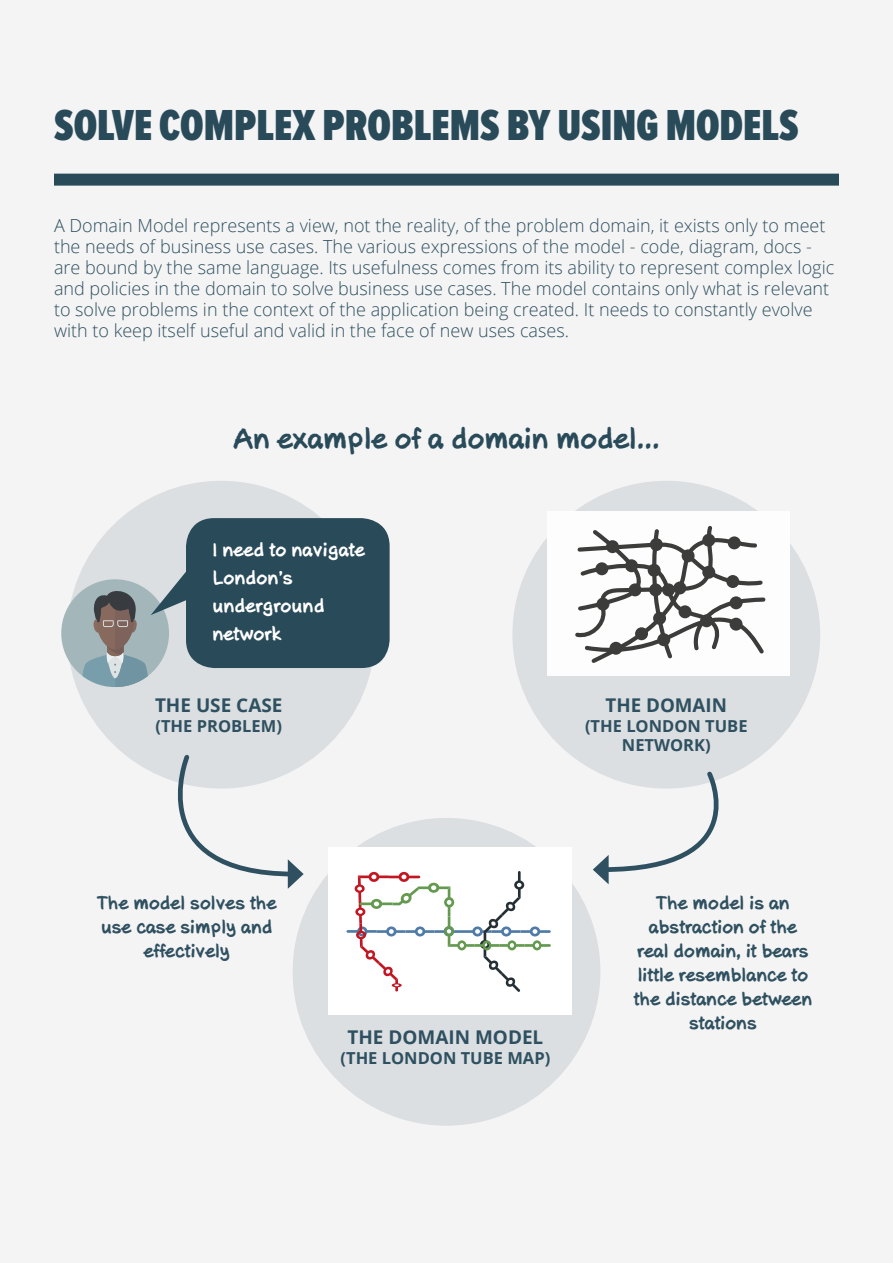
<style>
.page{position:relative;width:893px;height:1263px;background:#f4f4f4}
.page>*{position:absolute;margin:0;border:0;box-sizing:border-box;transform-origin:0 0}
.t1{font:900 45px "Proxima Nova Ex Cn";color:#294a59}
.t2{font:700 27.9px "Axure Handwriting";color:#294a59}
.t3{font:700 18.9px "Open Sans";color:#2f5060}
.t4{font:700 18.45px/27.9px "Axure Handwriting";color:#fff}
.t5{font:300 18px/21px "Open Sans";color:#2f5060}
.t6{font:700 18px/24px "Axure Handwriting";color:#2f5060;text-align:center}
.t7{font:700 16.5px/19.8px "Open Sans";color:#2f5060;text-align:center}
</style>
<div class="page">
<div style="left:293px;top:818px;width:307px;height:308px;background:#dbdfe1;border-radius:50%"></div>
<div style="left:512px;top:481px;width:308px;height:307px;background:#dbdfe1;border-radius:50%"></div>
<div style="left:67px;top:481px;width:308px;height:307px;background:#dbdfe1;border-radius:50%"></div>
<div style="left:54px;top:174px;width:785px;height:12px;background:#294a59"></div>
<div style="left:328px;top:847px;width:243px;height:168px;background:#fff"></div>
<svg style="left:346px;top:871px;width:205px;height:121px"></svg>
<div style="left:61px;top:579px;width:108px;height:108px;background:#a3b7bb;border-radius:54px"></div>
<div style="left:186px;top:518px;width:204px;height:150px;background:#294a59;border-radius:28px"></div>
<svg style="left:81px;top:556px;width:132px;height:131px"></svg>
<svg style="left:140px;top:755px;width:164px;height:134px"></svg>
<svg style="left:593px;top:769px;width:148px;height:115px"></svg>
<div style="left:547px;top:511px;width:243px;height:165px;background:#fdfdfd"></div>
<svg style="left:575px;top:526px;width:191px;height:137px"></svg>
<div style="left:606px;top:540px;width:13px;height:13px;background:#3c3c3b;border-radius:50%"></div>
<div style="left:625px;top:559px;width:13px;height:13px;background:#3c3c3b;border-radius:50%"></div>
<div style="left:629px;top:583px;width:12px;height:13px;background:#3c3c3b;border-radius:50%"></div>
<div style="left:596px;top:598px;width:13px;height:12px;background:#3c3c3b;border-radius:50%"></div>
<div style="left:648px;top:564px;width:13px;height:13px;background:#3c3c3b;border-radius:50%"></div>
<div style="left:650px;top:538px;width:13px;height:13px;background:#3c3c3b;border-radius:50%"></div>
<div style="left:682px;top:549px;width:13px;height:13px;background:#3c3c3b;border-radius:50%"></div>
<div style="left:702px;top:566px;width:13px;height:13px;background:#3c3c3b;border-radius:50%"></div>
<div style="left:702px;top:534px;width:13px;height:13px;background:#3c3c3b;border-radius:50%"></div>
<div style="left:649px;top:583px;width:13px;height:13px;background:#3c3c3b;border-radius:50%"></div>
<div style="left:662px;top:583px;width:13px;height:13px;background:#3c3c3b;border-radius:50%"></div>
<div style="left:673px;top:581px;width:13px;height:13px;background:#3c3c3b;border-radius:50%"></div>
<div style="left:700px;top:614px;width:13px;height:13px;background:#3c3c3b;border-radius:50%"></div>
<div style="left:653px;top:612px;width:13px;height:13px;background:#3c3c3b;border-radius:50%"></div>
<div style="left:609px;top:642px;width:13px;height:13px;background:#3c3c3b;border-radius:50%"></div>
<div style="left:657px;top:633px;width:13px;height:13px;background:#3c3c3b;border-radius:50%"></div>
<div style="left:730px;top:596px;width:12px;height:13px;background:#3c3c3b;border-radius:50%"></div>
<div style="left:635px;top:627px;width:13px;height:13px;background:#3c3c3b;border-radius:50%"></div>
<div style="left:595px;top:562px;width:13px;height:13px;background:#3c3c3b;border-radius:50%"></div>
<div style="left:726px;top:575px;width:13px;height:13px;background:#3c3c3b;border-radius:50%"></div>
<div style="left:679px;top:605px;width:12px;height:13px;background:#3c3c3b;border-radius:50%"></div>
<div style="left:730px;top:618px;width:12px;height:13px;background:#3c3c3b;border-radius:50%"></div>
<div style="left:728px;top:536px;width:13px;height:13px;background:#3c3c3b;border-radius:50%"></div>
<h1 class="t1" style="left:54px;top:98px;width:746px">SOLVE COMPLEX PROBLEMS BY USING MODELS</h1>
<p class="t5" style="left:54px;top:214px;width:782px">A Domain Model represents a view, not the reality, of the problem domain, it exists only to meet the needs of business use cases. The various expressions of the model - code, diagram, docs - are bound by the same language. Its usefulness comes from its ability to represent complex logic and policies in the domain to solve business use cases. The model contains only what is relevant to solve problems in the context of the application being created. It needs to constantly evolve with to keep itself useful and valid in the face of new uses cases.</p>
<h2 class="t2" style="left:233px;top:421px;width:428px">An example of a domain model...</h2>
<p class="t4" style="left:212px;top:536px;width:154px">I need to navigate<br>London’s underground network</p>
<p class="t3" style="left:155px;top:691px;width:129px">THE USE CASE</p>
<p class="t7" style="left:155px;top:715px;width:128px">(THE PROBLEM)</p>
<p class="t3" style="left:606px;top:691px;width:123px">THE DOMAIN</p>
<p class="t7" style="left:585px;top:715px;width:164px">(THE LONDON TUBE<br>NETWORK)</p>
<p class="t6" style="left:97px;top:891px;width:181px">The model solves the use case simply and effectively</p>
<p class="t6" style="left:634px;top:891px;width:180px">The model is an abstraction of the real domain, it bears little resemblance to the distance between stations</p>
<p class="t3" style="left:347px;top:1024px;width:197px">THE DOMAIN MODEL</p>
<p class="t7" style="left:340px;top:1047px;width:211px">(THE LONDON TUBE MAP)</p>
</div>
